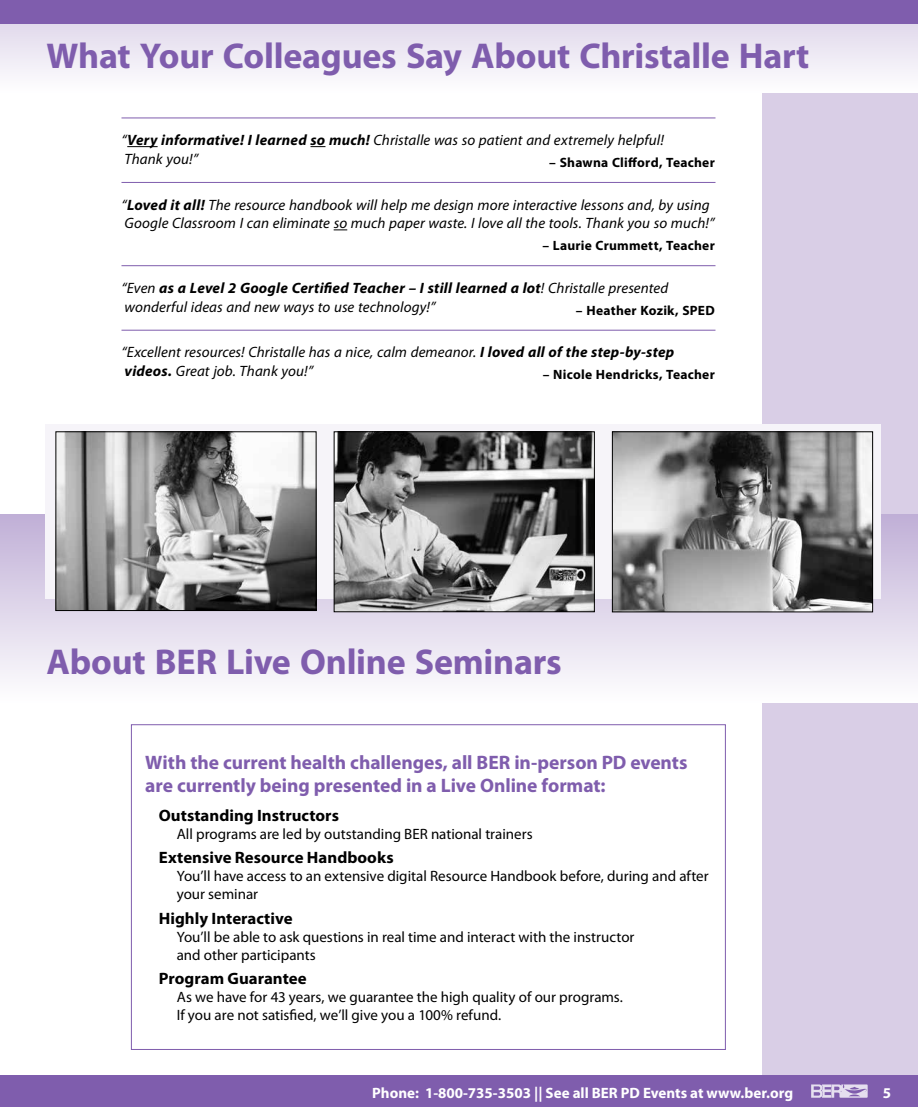
<style>
.page{position:relative;width:918px;height:1107px;background:#fff}
.page>*{position:absolute;margin:0;border:0;box-sizing:border-box;transform-origin:0 0}
.t1{font:700 36px "Myriad Pro";letter-spacing:-.005em;color:#7f5dad}
.t2{font:700 19.5px/23.4px "Myriad Pro";letter-spacing:-.005em;color:#7f5dad}
.t3{font:700 16.5px "Myriad Pro";color:#000}
.t4{font:italic 15px/18.8px "Myriad Pro";letter-spacing:.005em;color:#000}
.t5{font:15px/18px "Myriad Pro";color:#000}
.t6{font:700 15px "Myriad Pro";color:#fff}
.t7{font:700 13.5px "Myriad Pro";letter-spacing:.02em;color:#000}
.s1{font-weight:700}
</style>
<div class="page">
<div style="left:763px;top:0;width:155px;height:1107px;background:#d9cee6"></div>
<div style="left:0;top:1076px;width:918px;height:31px;background:#7f5dad"></div>
<svg style="left:811px;top:1084px;width:57px;height:14px"></svg>
<svg style="left:0;top:24px;width:918px;height:68px"></svg>
<div style="left:0;top:0;width:918px;height:24px;background:#7f5dad"></div>
<div style="left:0;top:515px;width:918px;height:187px;background:linear-gradient(to bottom,#c1b0d7,#fdfdfe)"></div>
<div style="left:45px;top:424px;width:835px;height:175px;background:#f6f4f9"></div>
<img style="left:58px;top:433px;width:256px;height:176px">
<div style="left:56px;top:431px;width:260px;height:180px;border:1px solid #000"></div>
<img style="left:336px;top:433px;width:257px;height:177px">
<div style="left:334px;top:431px;width:261px;height:181px;border:1px solid #000"></div>
<img style="left:614px;top:433px;width:257px;height:177px">
<div style="left:612px;top:431px;width:261px;height:181px;border:1px solid #000"></div>
<hr style="left:122px;top:118px;width:594px;height:1px;background:#7f5dad">
<hr style="left:127px;top:146px;width:31px;height:1px;background:#000">
<svg style="left:311px;top:146px;width:14px;height:1px"></svg>
<hr style="left:122px;top:182px;width:594px;height:1px;background:#7f5dad">
<svg style="left:334px;top:230px;width:13px;height:1px"></svg>
<hr style="left:122px;top:265px;width:594px;height:1px;background:#7f5dad">
<hr style="left:122px;top:330px;width:594px;height:1px;background:#7f5dad">
<h1 class="t1" style="left:46px;top:32px;width:765px">What Your Colleagues Say About Christalle Hart</h1>
<p class="t4" style="left:122px;top:130px;width:544px">“<span class="s1">Very informative! I learned so much!</span> Christalle was so patient and extremely helpful!<br>Thank you!”</p>
<p class="t7" style="left:549px;top:154px;width:167px">– Shawna Clifford, Teacher</p>
<p class="t4" style="left:122px;top:195px;width:595px">“<span class="s1">Loved it all!</span> The resource handbook will help me design more interactive lessons and, by using<br>Google Classroom I can eliminate so much paper waste. I love all the tools. Thank you so much!”</p>
<p class="t7" style="left:542px;top:237px;width:174px">– Laurie Crummett, Teacher</p>
<p class="t4" style="left:122px;top:278px;width:548px">“Even <span class="s1">as a Level 2 Google Certified Teacher – I still learned a lot</span>! Christalle presented wonderful ideas and new ways to use technology!”</p>
<p class="t7" style="left:576px;top:301px;width:140px">– Heather Kozik, SPED</p>
<p class="t4" style="left:122px;top:343px;width:554px">“Excellent resources! Christalle has a nice, calm demeanor. <span class="s1">I loved all of the step-by-step videos.</span> Great job. Thank you!”</p>
<p class="t7" style="left:543px;top:366px;width:174px">– Nicole Hendricks, Teacher</p>
<h1 class="t1" style="left:46px;top:639px;width:517px">About BER Live Online Seminars</h1>
<h2 class="t2" style="left:145px;top:750px;width:544px">With the current health challenges, all BER in-person PD events are currently being presented in a Live Online format:</h2>
<p class="t3" style="left:159px;top:805px;width:182px">Outstanding Instructors</p>
<p class="t5" style="left:177px;top:825px;width:358px">All programs are led by outstanding BER national trainers</p>
<p class="t3" style="left:159px;top:847px;width:237px">Extensive Resource Handbooks</p>
<p class="t5" style="left:177px;top:867px;width:533px">You’ll have access to an extensive digital Resource Handbook before, during and after your seminar</p>
<p class="t3" style="left:159px;top:907px;width:135px">Highly Interactive</p>
<p class="t5" style="left:177px;top:927px;width:459px">You’ll be able to ask questions in real time and interact with the instructor and other participants</p>
<p class="t3" style="left:159px;top:968px;width:150px">Program Guarantee</p>
<p class="t5" style="left:177px;top:988px;width:448px">As we have for 43 years, we guarantee the high quality of our programs.<br>If you are not satisfied, we’ll give you a 100% refund.</p>
<p class="t6" style="left:372px;top:1083px;width:422px">Phone: 1-800-735-3503 || See all BER PD Events at www.ber.org</p>
<p class="t6" style="left:883px;top:1083px;width:10px">5</p>
</div>
